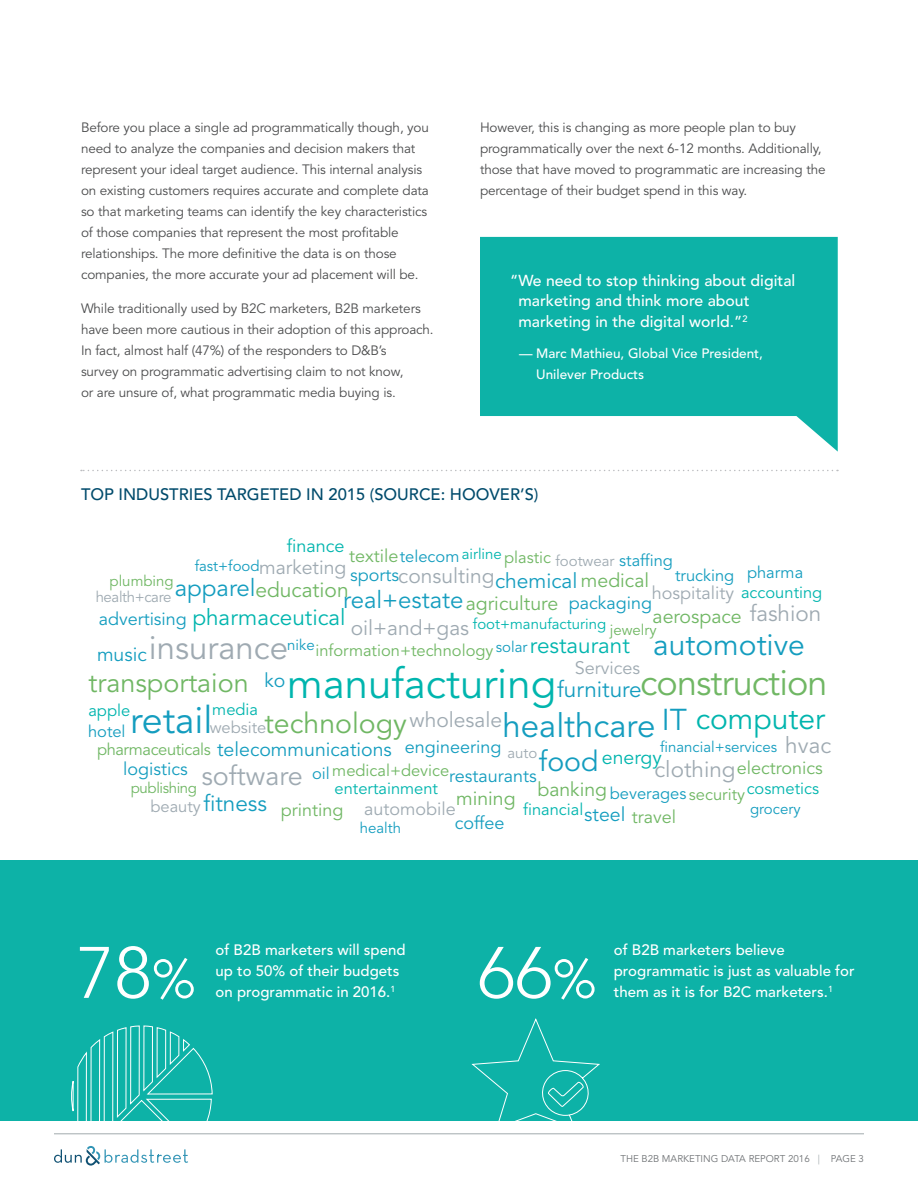
<style>
.page{position:relative;width:918px;height:1188px;background:#fff}
.page>*{position:absolute;margin:0;border:0;box-sizing:border-box;transform-origin:0 0}
.p_header{font:300 72px "Avenir LT Std";color:#fff}
.t1{font:42px "Avenir";color:#00b5ae}
.t2{font:37.5px "Avenir";color:#149dbf}
.t3{font:36px "Avenir";letter-spacing:-.025em;color:#70b764}
.t4{font:33px "Avenir";color:#9faab2}
.t5{font:33px "Avenir";color:#149dbf}
.t6{font:30px "Avenir";color:#149dbf}
.t7{font:30px "Avenir";color:#00b5ae}
.t8{font:28.5px "Avenir";color:#70b764}
.t9{font:28.5px "Avenir";color:#149dbf}
.t10{font:27px "Avenir";color:#70b764}
.t11{font:27px "Avenir";color:#9faab2}
.t12{font:24px "Avenir";color:#149dbf}
.t13{font:22.5px "Avenir";color:#00b5ae}
.t14{font:22.5px "Avenir";color:#149dbf}
.t15{font:21px "Avenir";color:#9faab2}
.t16{font:21px "Avenir";color:#70b764}
.t17{font:21px "Avenir";color:#149dbf}
.t18{font:19.5px "Avenir";color:#70b764}
.t19{font:19.5px "Avenir";color:#149dbf}
.t20{font:19.5px "Avenir";color:#9faab2}
.t21{font:19.5px "Avenir";color:#00b5ae}
.t22{font:18px/28.5px "Avenir";color:#149dbf;text-align:right}
.t23{font:18px "Avenir";color:#9faab2}
.t24{font:18px "Avenir";color:#70b764}
.t25{font:18px "Avenir";color:#00b5ae}
.t26{font:16.5px/18px "Avenir";color:#70b764}
.p_header-2{font:500 16.5px "Avenir LT Std";color:#004b6c}
.t27{font:16.5px "Avenir";color:#149dbf}
.t28{font:16.5px/21.3px "Avenir";color:#00b5ae}
.t29{font:16.5px "Avenir";letter-spacing:-.025em;color:#70b764}
.t30{font:16.5px "Avenir";color:#9faab2}
.quote_text_small{font:500 15.75px/20.7px "Avenir LT Std";color:#fff}
.infographic_text{font:500 15px/21px "Avenir LT Std";color:#fff}
.t31{font:15px "Avenir";color:#149dbf}
.t32{font:15px "Avenir";color:#9faab2}
.t33{font:15px/15.8px "Avenir";letter-spacing:-.025em;color:#9faab2;text-align:right}
.t34{font:15px "Avenir";color:#00b5ae}
.t35{font:15px "Avenir";letter-spacing:-.025em;color:#70b764}
.t36{font:15px "Avenir";color:#70b764}
.body_copy{font:13.5px/21px "Avenir LT Std";letter-spacing:-.01em;color:#4b4c4d}
.quote_text_small-2{font:500 13.5px/20.7px "Avenir LT Std";color:#fff}
.footer__right_align{font:9.75px "Avenir LT Std";color:#6f7275}
.s1{font-size:16.5px;color:#149dbf}
.s2{font-size:18px;color:#149dbf}
.s3{font-size:22.5px;color:#9faab2}
.s4{font-size:19.5px;color:#70b764}
.s5{color:#70b764}
.s6{font-size:24px;color:#149dbf}
.s7{font-size:19.5px;color:#149dbf}
.s8{color:#149dbf}
.s9{font-size:16.5px;color:#9faab2}
.s10{font-size:16.5px;color:#00b5ae}
.s11{color:#00b5ae}
.s12{font-size:54px}
.s13{color:#a2aaad}
</style>
<div class="page">
<hr style="left:54px;top:1134px;width:810px;height:1px;background:#a2aaad">
<svg style="left:54px;top:1146px;width:134px;height:20px"></svg>
<div style="left:0;top:860px;width:918px;height:260px;background:#0db2a7"></div>
<svg style="left:81px;top:470px;width:757px;height:1px"></svg>
<svg style="left:480px;top:237px;width:358px;height:215px;fill:#0db2a7"></svg>
<svg style="left:471px;top:1018px;width:130px;height:103px"></svg>
<svg style="left:71px;top:1025px;width:142px;height:95px"></svg>
<p class="body_copy" style="left:81px;top:117px;width:349px">Before you place a single ad programmatically though, you need to analyze the companies and decision makers that represent your ideal target audience. This internal analysis on existing customers requires accurate and complete data so that marketing teams can identify the key characteristics of those companies that represent the most profitable relationships. The more definitive the data is on those companies, the more accurate your ad placement will be.</p>
<p class="body_copy" style="left:81px;top:298px;width:354px">While traditionally used by B2C marketers, B2B marketers have been more cautious in their adoption of this approach.<br>In fact, almost half (47%) of the responders to D&amp;B’s<br>survey on programmatic advertising claim to not know,<br>or are unsure of, what programmatic media buying is.</p>
<p class="body_copy" style="left:480px;top:117px;width:347px">However, this is changing as more people plan to buy programmatically over the next 6-12 months. Additionally, those that have moved to programmatic are increasing the percentage of their budget spend in this way.</p>
<p class="quote_text_small" style="left:518px;top:270px;width:278px;text-indent:-8px">“We need to stop thinking about digital marketing and think more about marketing in the digital world.”<sup>2</sup></p>
<p class="quote_text_small-2" style="left:536px;top:344px;width:228px;text-indent:-17px">— Marc Mathieu, Global Vice President,<br>Unilever Products</p>
<p class="p_header-2" style="left:81px;top:485px;width:459px">TOP INDUSTRIES TARGETED IN 2015 (SOURCE: HOOVER’S)</p>
<p class="t25" style="left:287px;top:535px;width:59px">finance</p>
<p class="t20" style="left:259px;top:556px;width:89px">marketing</p>
<p class="t32" style="left:462px;top:552px;width:213px"><sup>airline</sup><sup>plastic</sup> footwear <span class="s1">staffing</span></p>
<p class="t22" style="left:569px;top:589px;width:85px">packaging</p>
<p class="t36" style="left:610px;top:621px;width:48px">jewelry</p>
<p class="t13" style="left:530px;top:632px;width:101px">restaurant</p>
<p class="t23" style="left:575px;top:657px;width:67px">Services</p>
<p class="t24" style="left:349px;top:545px;width:112px">textile<span class="s1">telecom</span></p>
<p class="t15" style="left:350px;top:564px;width:146px"><span class="s2">sports</span>consulting</p>
<p class="t12" style="left:343px;top:586px;width:217px">real+estate<sub>agriculture</sub></p>
<p class="t31" style="left:195px;top:557px;width:66px">fast+food</p>
<p class="t27" style="left:675px;top:566px;width:130px">trucking pharma</p>
<p class="t18" style="left:653px;top:606px;width:170px">aerospace <span class="s3">fashion</span></p>
<p class="t17" style="left:495px;top:569px;width:156px">chemical <span class="s4">medical</span></p>
<p class="t33" style="left:96px;top:573px;width:80px"><span class="s5">plumbing </span>health+care</p>
<p class="t16" style="left:175px;top:578px;width:175px"><span class="s6">apparel</span>education</p>
<p class="t13" style="left:99px;top:605px;width:249px"><span class="s2">advertising</span> pharmaceutical</p>
<p class="t4" style="left:97px;top:628px;width:193px"><span class="s7">music</span>insurance</p>
<p class="t10" style="left:88px;top:667px;width:162px">transportaion</p>
<p class="t28" style="left:88px;top:700px;width:44px">apple <span class="s8">hotel</span></p>
<p class="t2" style="left:130px;top:698px;width:84px">retail</p>
<p class="t29" style="left:97px;top:740px;width:115px">pharmaceuticals</p>
<p class="t22" style="left:123px;top:755px;width:66px">logistics</p>
<p class="t35" style="left:131px;top:779px;width:68px">publishing</p>
<p class="t14" style="left:150px;top:790px;width:118px"><span class="s9">beauty</span> fitness</p>
<p class="t23" style="left:652px;top:583px;width:172px">hospitality <span class="s10">accounting</span></p>
<p class="t34" style="left:473px;top:616px;width:135px">foot+manufacturing</p>
<p class="t15" style="left:351px;top:615px;width:120px">oil+and+gas</p>
<p class="t26" style="left:287px;top:642px;width:242px"><sup>nike</sup>information+technology <sup>solar</sup></p>
<p class="t6" style="left:653px;top:627px;width:153px">automotive</p>
<p class="t3" style="left:640px;top:662px;width:189px">construction</p>
<p class="t7" style="left:696px;top:701px;width:131px">computer</p>
<p class="t31" style="left:660px;top:738px;width:173px">financial+services <span class="s3">hvac</span></p>
<p class="t1" style="left:264px;top:659px;width:293px"><sup>ko</sup>manufacturing</p>
<p class="t8" style="left:264px;top:707px;width:144px">technology</p>
<p class="t26" style="left:332px;top:762px;width:119px">medical+device <span class="s11">entertainment</span></p>
<p class="t14" style="left:557px;top:677px;width:86px">furniture</p>
<p class="t28" style="left:212px;top:699px;width:47px">media</p>
<p class="t5" style="left:503px;top:707px;width:186px">healthcare <sup>IT</sup></p>
<p class="t15" style="left:410px;top:707px;width:94px">wholesale</p>
<p class="t22" style="left:405px;top:733px;width:134px">engineering <sub>auto </sub>restaurants</p>
<p class="t18" style="left:456px;top:787px;width:61px">mining</p>
<p class="t22" style="left:455px;top:809px;width:51px">coffee</p>
<p class="t30" style="left:210px;top:718px;width:58px">website</p>
<p class="t19" style="left:217px;top:738px;width:176px">telecommunications</p>
<p class="t9" style="left:539px;top:745px;width:61px">food</p>
<p class="t21" style="left:602px;top:746px;width:61px">energy</p>
<p class="t24" style="left:654px;top:758px;width:170px"><span class="s3">clothing</span>electronics</p>
<p class="t28" style="left:747px;top:778px;width:74px">cosmetics</p>
<p class="t31" style="left:750px;top:800px;width:52px">grocery</p>
<p class="t11" style="left:201px;top:760px;width:103px">software</p>
<p class="t27" style="left:312px;top:764px;width:19px">oil</p>
<p class="t23" style="left:281px;top:798px;width:176px"><span class="s5">printing</span> automobile</p>
<p class="t31" style="left:360px;top:819px;width:43px">health</p>
<p class="t18" style="left:537px;top:778px;width:71px">banking</p>
<p class="t24" style="left:584px;top:807px;width:93px"><span class="s7">steel</span> travel</p>
<p class="t27" style="left:610px;top:783px;width:137px">beverages<span class="s5">security</span></p>
<p class="t28" style="left:523px;top:799px;width:62px">financial</p>
<p class="infographic_text" style="left:216px;top:939px;width:192px">of B2B marketers will spend up to 50% of their budgets on programmatic in 2016.<sup>1</sup></p>
<p class="infographic_text" style="left:614px;top:939px;width:242px">of B2B marketers believe programmatic is just as valuable for them as it is for B2C marketers.<sup>1</sup></p>
<p class="p_header" style="left:77px;top:931px;width:120px">78<span class="s12">%</span></p>
<p class="p_header" style="left:478px;top:931px;width:120px">66<span class="s12">%</span></p>
<p class="footer__right_align" style="left:620px;top:1153px;width:245px">THE B2B MARKETING DATA REPORT 2016 <span class="s13">|</span> PAGE 3</p>
</div>
